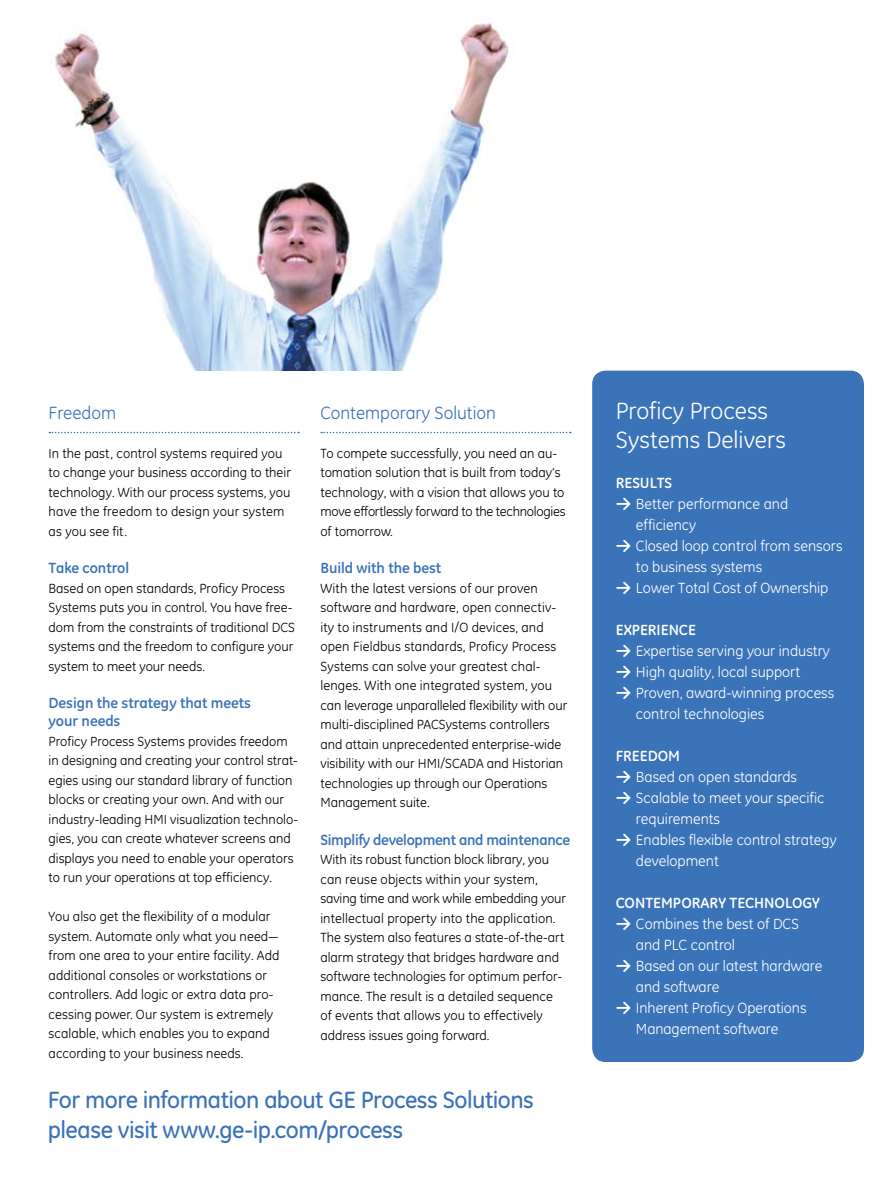
<style>
.page{position:relative;width:891px;height:1188px;background:#fff}
.page>*{position:absolute;margin:0;border:0;box-sizing:border-box;transform-origin:0 0}
.t1{font:500 24px/30px "GE Inspira";letter-spacing:-.02em;color:#3b73b9}
.t2{font:24px/28.5px "GE Inspira";color:#fff}
.t3{font:18px "GE Inspira";color:#3b73b9}
.t4{font:15px/21px "GE Inspira";color:#fff}
.t5{font:700 15px/18px "GE Inspira";letter-spacing:-.005em;color:#3b73b9}
.t6{font:700 15px "GE Inspira";color:#fff}
.t7{font:13.5px/19.5px "GE Inspira";color:#000}
</style>
<div class="page">
<div style="left:592px;top:371px;width:272px;height:691px;background:#3b73b9;border-radius:14px"></div>
<svg style="left:49px;top:432px;width:250px;height:1px"></svg>
<svg style="left:321px;top:432px;width:250px;height:1px"></svg>
<img style="left:55px;top:23px;width:454px;height:348px">
<h2 class="t3" style="left:49px;top:402px;width:69px">Freedom</h2>
<p class="t7" style="left:49px;top:443px;width:244px">In the past, control systems required you to change your business according to their technology. With our process systems, you have the freedom to design your system as you see fit.</p>
<p class="t5" style="left:49px;top:559px;width:82px">Take control</p>
<p class="t7" style="left:49px;top:578px;width:248px">Based on open standards, Proficy Process Systems puts you in control. You have free&shy;dom from the constraints of traditional DCS systems and the freedom to configure your system to meet your needs.</p>
<p class="t5" style="left:49px;top:694px;width:204px">Design the strategy that meets your needs</p>
<p class="t7" style="left:49px;top:731px;width:251px">Proficy Process Systems provides freedom in designing and creating your control strat&shy;egies using our standard library of function blocks or creating your own. And with our industry-leading HMI visualization technolo&shy;gies, you can create whatever screens and displays you need to enable your operators to run your operations at top efficiency.</p>
<p class="t7" style="left:49px;top:907px;width:232px">You also get the flexibility of a modular system. Automate only what you need— from one area to your entire facility. Add additional consoles or workstations or controllers. Add logic or extra data pro&shy;cessing power. Our system is extremely scalable, which enables you to expand according to your business needs.</p>
<h2 class="t3" style="left:320px;top:402px;width:177px">Contemporary Solution</h2>
<p class="t7" style="left:320px;top:443px;width:247px">To compete successfully, you need an au&shy;tomation solution that is built from today’s technology, with a vision that allows you to move effortlessly forward to the technologies of tomorrow.</p>
<p class="t5" style="left:320px;top:559px;width:122px">Build with the best</p>
<p class="t7" style="left:320px;top:578px;width:248px">With the latest versions of our proven software and hardware, open connectiv&shy;ity to instruments and I/O devices, and open Fieldbus standards, Proficy Process Systems can solve your greatest chal&shy;lenges. With one integrated system, you can leverage unparalleled flexibility with our multi-disciplined PACSystems controllers and attain unprecedented enterprise-wide visibility with our HMI/SCADA and Historian technologies up through our Operations Management suite.</p>
<p class="t5" style="left:320px;top:830px;width:251px">Simplify development and maintenance</p>
<p class="t7" style="left:320px;top:850px;width:247px">With its robust function block library, you can reuse objects within your system, saving time and work while embedding your intellectual property into the application.<br>The system also features a state-of-the-art alarm strategy that bridges hardware and software technologies for optimum perfor&shy;mance. The result is a detailed sequence of events that allows you to effectively address issues going forward.</p>
<h1 class="t1" style="left:48px;top:1085px;width:488px">For more information about GE Process Solutions please visit www.ge-ip.com/process</h1>
<h1 class="t2" style="left:616px;top:397px;width:172px">Proficy Process<br>Systems Delivers</h1>
<p class="t6" style="left:616px;top:474px;width:58px">RESULTS</p>
<p class="t4" style="left:636px;top:494px;width:208px">Better performance and efficiency<br>Closed loop control from sensors to business systems<br>Lower Total Cost of Ownership</p>
<p class="t6" style="left:616px;top:621px;width:82px">EXPERIENCE</p>
<p class="t4" style="left:636px;top:641px;width:200px">Expertise serving your industry<br>High quality, local support<br>Proven, award-winning process control technologies</p>
<p class="t6" style="left:616px;top:747px;width:66px">FREEDOM</p>
<p class="t4" style="left:636px;top:767px;width:202px">Based on open standards<br>Scalable to meet your specific requirements<br>Enables flexible control strategy development</p>
<p class="t6" style="left:616px;top:894px;width:206px">CONTEMPORARY TECHNOLOGY</p>
<p class="t4" style="left:636px;top:914px;width:188px">Combines the best of DCS and PLC control<br>Based on our latest hardware and software<br>Inherent Proficy Operations<br>Management software</p>
</div>
